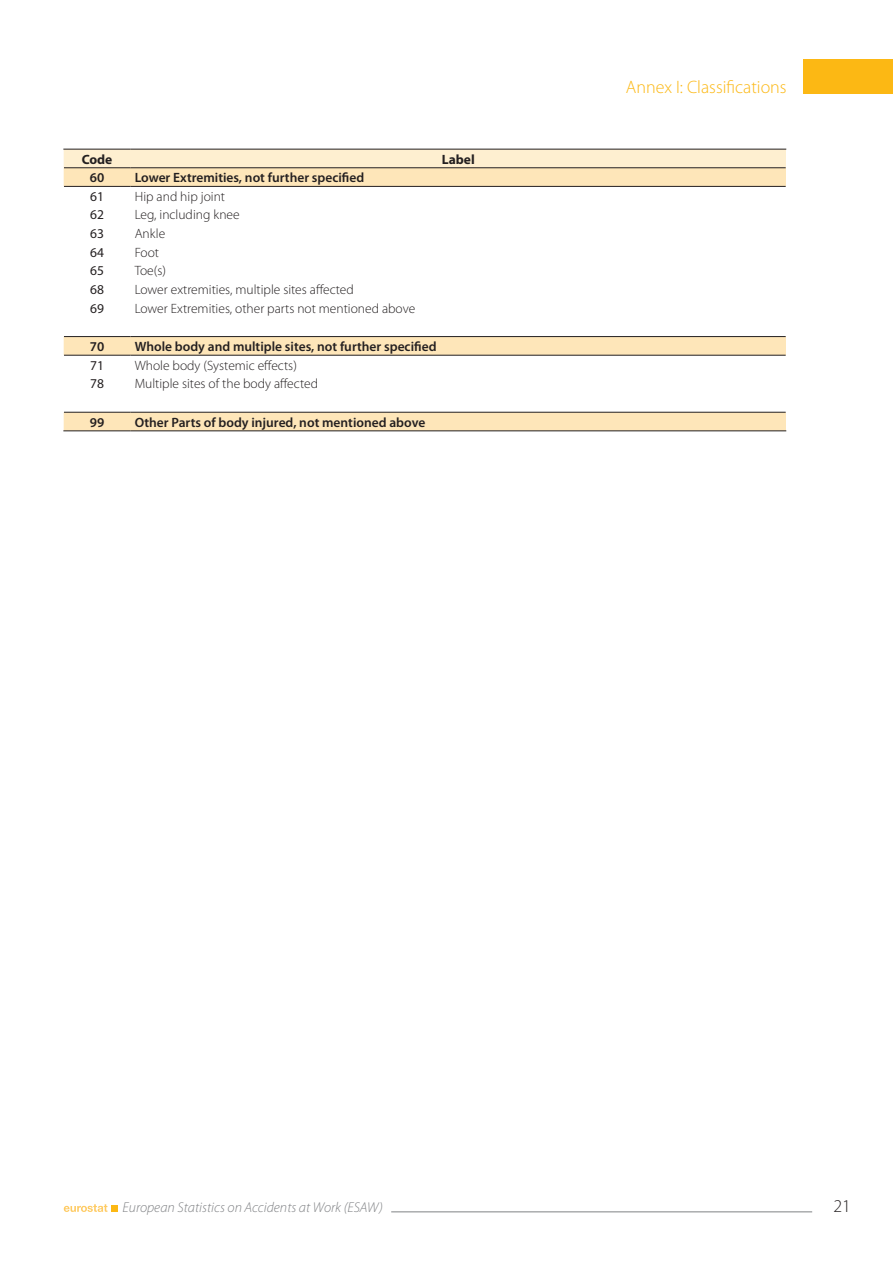
<style>
.page{position:relative;width:893px;height:1263px;background:#fff}
.page>*{position:absolute;margin:0;border:0;box-sizing:border-box;transform-origin:0 0}
.t1{font:300 18px "Myriad Pro";color:#fcb814}
.t2{font:300 18px "Myriad Pro";color:#231f20}
.t3{font:italic 300 14.25px "Myriad Pro";color:#808285}
.t4{font:300 13.5px "Myriad Pro";color:#231f20}
.t5{font:600 13.5px "Myriad Pro";color:#231f20}
.t6{font:13.5px "Myriad Pro";color:#231f20}
.t7{font:700 13.5px "Myriad Pro";color:#231f20}
</style>
<div class="page">
<div style="left:804px;top:60px;width:89px;height:34px;background:#fcb814"></div>
<svg style="left:64px;top:1204px;width:43px;height:8px"></svg>
<div style="left:111px;top:1206px;width:7px;height:6px;background:#fcb814"></div>
<hr style="left:391px;top:1211px;width:421px;height:1px;background:#808285">
<div style="left:64px;top:150px;width:722px;height:17px;background:#feefd0"></div>
<svg style="left:64px;top:168px;width:722px;height:263px"></svg>
<hr style="left:63px;top:149px;width:67px;height:1px;background:#231f20">
<hr style="left:130px;top:149px;width:656px;height:1px;background:#231f20">
<hr style="left:64px;top:167px;width:66px;height:1px;background:#231f20">
<hr style="left:130px;top:167px;width:656px;height:1px;background:#231f20">
<hr style="left:64px;top:186px;width:66px;height:1px;background:#231f20">
<hr style="left:130px;top:186px;width:656px;height:1px;background:#231f20">
<hr style="left:64px;top:336px;width:66px;height:1px;background:#231f20">
<hr style="left:130px;top:336px;width:656px;height:1px;background:#231f20">
<hr style="left:64px;top:355px;width:66px;height:1px;background:#231f20">
<hr style="left:130px;top:355px;width:656px;height:1px;background:#231f20">
<hr style="left:64px;top:412px;width:66px;height:1px;background:#231f20">
<hr style="left:130px;top:412px;width:656px;height:1px;background:#231f20">
<hr style="left:63px;top:431px;width:67px;height:1px;background:#231f20">
<hr style="left:130px;top:431px;width:656px;height:1px;background:#231f20">
<p class="t7" style="left:82px;top:151px;width:32px">Code</p>
<p class="t7" style="left:442px;top:151px;width:34px">Label</p>
<p class="t5" style="left:90px;top:170px;width:16px">60</p>
<p class="t5" style="left:135px;top:170px;width:231px">Lower Extremities, not further specified</p>
<p class="t6" style="left:90px;top:189px;width:15px">61</p>
<p class="t4" style="left:135px;top:189px;width:92px">Hip and hip joint</p>
<p class="t6" style="left:90px;top:207px;width:15px">62</p>
<p class="t4" style="left:135px;top:207px;width:106px">Leg, including knee</p>
<p class="t6" style="left:90px;top:226px;width:15px">63</p>
<p class="t4" style="left:135px;top:226px;width:32px">Ankle</p>
<p class="t6" style="left:90px;top:245px;width:15px">64</p>
<p class="t4" style="left:135px;top:245px;width:26px">Foot</p>
<p class="t6" style="left:90px;top:263px;width:15px">65</p>
<p class="t4" style="left:135px;top:263px;width:33px">Toe(s)</p>
<p class="t6" style="left:90px;top:282px;width:15px">68</p>
<p class="t4" style="left:135px;top:282px;width:221px">Lower extremities, multiple sites affected</p>
<p class="t6" style="left:90px;top:301px;width:15px">69</p>
<p class="t4" style="left:135px;top:301px;width:282px">Lower Extremities, other parts not mentioned above</p>
<p class="t5" style="left:90px;top:339px;width:16px">70</p>
<p class="t5" style="left:135px;top:339px;width:303px">Whole body and multiple sites, not further specified</p>
<p class="t6" style="left:90px;top:358px;width:15px">71</p>
<p class="t4" style="left:135px;top:358px;width:164px">Whole body (Systemic effects)</p>
<p class="t6" style="left:90px;top:376px;width:15px">78</p>
<p class="t4" style="left:135px;top:376px;width:185px">Multiple sites of the body affected</p>
<p class="t5" style="left:90px;top:415px;width:16px">99</p>
<p class="t5" style="left:135px;top:415px;width:292px">Other Parts of body injured, not mentioned above</p>
<h1 class="t1" style="left:626px;top:77px;width:162px">Annex I: Classifications</h1>
<p class="t3" style="left:123px;top:1200px;width:262px">European Statistics on Accidents at Work (ESAW)</p>
<h1 class="t2" style="left:833px;top:1196px;width:19px">21</h1>
</div>
